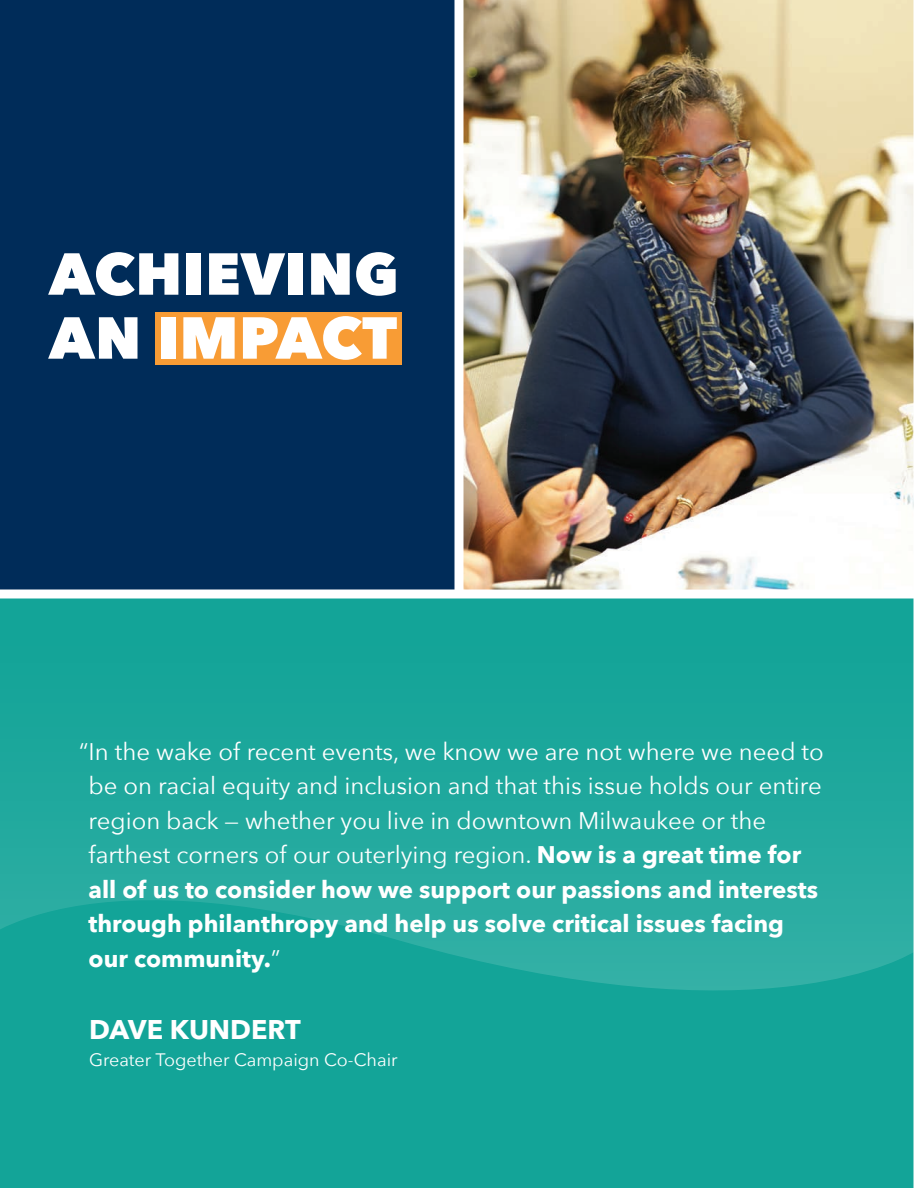
<style>
.page{position:relative;width:918px;height:1188px;background:#fff}
.page>*{position:absolute;margin:0;border:0;box-sizing:border-box;transform-origin:0 0}
.t1{font:800 58.5px/63.9px "Avenir Next";letter-spacing:.01em;color:#fff}
.t2{font:700 27px "Avenir Next";color:#fff}
.t3{font:24px/34.5px "Avenir Next";color:#fff}
.t4{font:18px "Avenir Next";color:#fff}
.s1{font-weight:700}
</style>
<div class="page">
<img style="left:464px;top:0;width:450px;height:589px">
<div style="left:0;top:598px;width:918px;height:590px;background:#13a498"></div>
<div style="left:0;top:0;width:459px;height:598px;background:#002c59"></div>
<svg style="left:0;top:598px;width:914px;height:394px;fill:#1ca79c"></svg>
<div style="left:156px;top:312px;width:246px;height:52px;background:#f89c35"></div>
<div style="left:0;top:589px;width:918px;height:9px;background:#fff"></div>
<div style="left:455px;top:0;width:9px;height:598px;background:#fff"></div>
<hr style="left:914px;top:0;width:4px;height:1188px;background:#fff">
<p class="t1" style="left:49px;top:242px;width:351px">ACHIEVING<br>AN IMPACT</p>
<p class="t3" style="left:89px;top:733px;width:737px;text-indent:-9px">“In the wake of recent events, we know we are not where we need to be on racial equity and inclusion and that this issue holds our entire region back — whether you live in downtown Milwaukee or the farthest corners of our outerlying region. <span class="s1">Now is a great time for all of us to consider how we support our passions and interests through philanthropy and help us solve critical issues facing our community.</span>”</p>
<p class="t2" style="left:89px;top:1006px;width:213px">DAVE KUNDERT</p>
<p class="t4" style="left:89px;top:1045px;width:310px">Greater Together Campaign Co-Chair</p>
</div>
